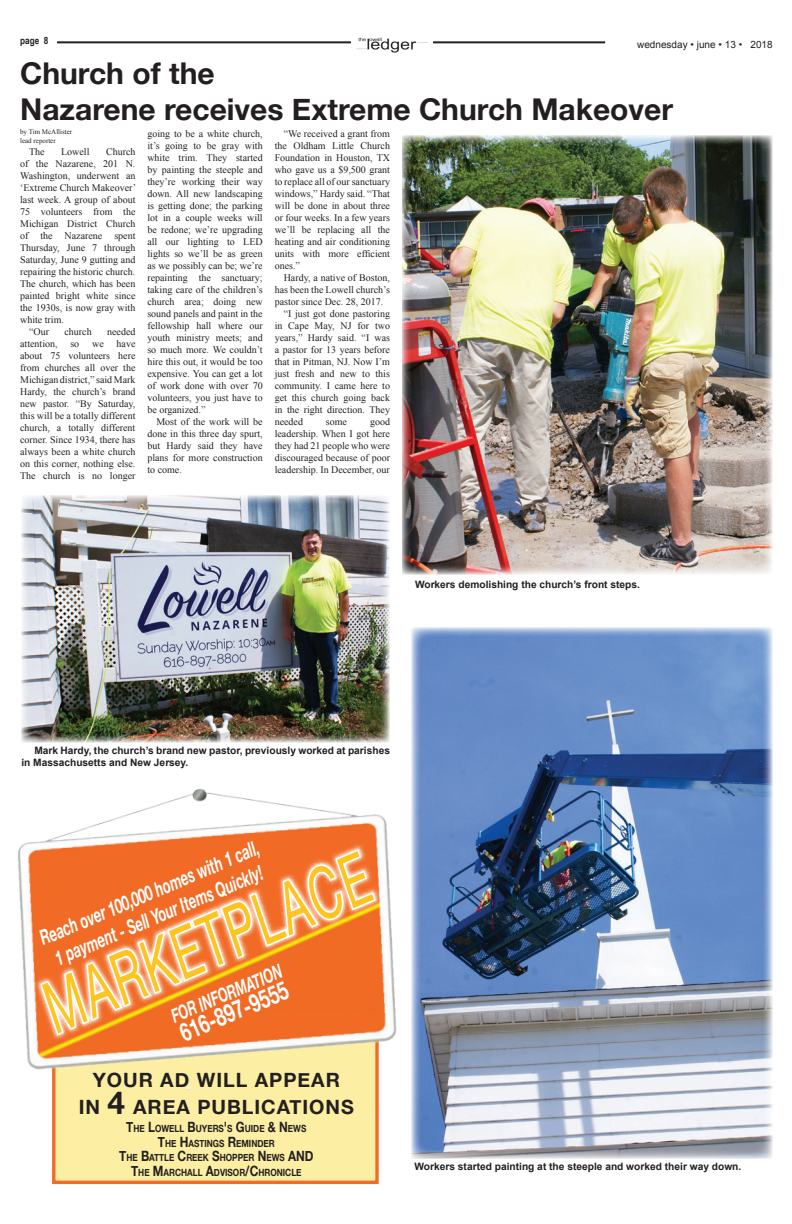
<style>
.page{position:relative;width:792px;height:1224px;background:#fff}
.page>*{position:absolute;margin:0;border:0;box-sizing:border-box;transform-origin:0 0}
.t1{font:71.5px "Helvetica Neue";color:#fec422;scale:.63 1}
.t2{font:700 30px/36px "Helvetica Neue";color:#231f20}
.t3{font:700 25.2px "Helvetica Neue";color:#fff;scale:.72 1}
.t4{font:italic 700 20.5px/24.5px "Helvetica Neue";color:#fff;text-align:center;scale:.64 1}
.t5{font:700 19.7px/27.2px "Helvetica Neue";letter-spacing:.05em;color:#231f20}
.t6{font:italic 700 19.5px "Helvetica Neue";color:#fff;scale:.65 1}
.t7{font:700 10.2px/12.2px "Arial";color:#231f20}
.t8{font:10px/12px "Times New Roman";color:#231f20;text-align:justify}
.t9{font:10px "Arial";color:#231f20}
.t10{font:700 10px "Arial Narrow";color:#231f20}
.t11{font:700 9.9px/14.9px "Helvetica Neue";color:#231f20;text-align:center;scale:.83 1}
.t12{font:7px/8.4px "Times New Roman";color:#231f20}
.s1{font-size:31.6px}
.s2{font-size:14.2px}
</style>
<div class="page">
<img style="left:356px;top:37px;width:72px;height:16px">
<hr style="left:57px;top:41px;width:294px;height:2px;background:#231f20">
<hr style="left:433px;top:41px;width:172px;height:2px;background:#231f20">
<div style="left:52px;top:1008px;width:327px;height:176px;background:#fceea3;border:3px solid #f36c26"></div>
<img style="left:18px;top:789px;width:379px;height:355px">
<svg style="left:35px;top:844px;width:346px;height:197px;background:#f18c55"></svg>
<svg style="left:38px;top:847px;width:340px;height:192px;background:#f38b50"></svg>
<img style="left:411px;top:628px;width:362px;height:530px">
<img style="left:21px;top:495px;width:369px;height:247px">
<img style="left:402px;top:135px;width:371px;height:440px">
<p class="t10" style="left:20px;top:33px;width:30px">page 8</p>
<p class="t9" style="left:637px;top:38px;width:137px">wednesday • june • 13 • 2018</p>
<h2 class="t2" style="left:20px;top:56px;width:654px">Church of the<br>Nazarene receives Extreme Church Makeover</h2>
<p class="t8" style="left:147px;top:127px;width:117px">going to be a white church, it’s going to be gray with white trim. They started by painting the steeple and they’re working their way down. All new landscaping is getting done; the parking lot in a couple weeks will be redone; we’re upgrading all our lighting to LED lights so we’ll be as green as we possibly can be; we’re repainting the sanctuary; taking care of the children’s church area; doing new sound panels and paint in the fellowship hall where our youth ministry meets; and so much more. We couldn’t hire this out, it would be too expensive. You can get a lot of work done with over 70 volunteers, you just have to be organized.”</p>
<p class="t8" style="left:147px;top:415px;width:117px;text-indent:9px">Most of the work will be done in this three day spurt, but Hardy said they have plans for more construction to come.</p>
<p class="t8" style="left:275px;top:127px;width:117px;text-indent:9px">“We received a grant from the Oldham Little Church Foundation in Houston, TX who gave us a $9,500 grant to replace all of our sanctuary windows,” Hardy said. “That will be done in about three or four weeks. In a few years we’ll be replacing all the heating and air conditioning units with more efficient ones.”</p>
<p class="t8" style="left:284px;top:271px;width:108px">Hardy, a native of Boston,</p>
<p class="t8" style="left:275px;top:283px;width:117px">has been the Lowell church’s</p>
<p class="t8" style="left:275px;top:295px;width:110px">pastor since Dec. 28, 2017.</p>
<p class="t8" style="left:284px;top:307px;width:108px">“I just got done pastoring</p>
<p class="t8" style="left:275px;top:319px;width:117px">in Cape May, NJ for two</p>
<p class="t8" style="left:275px;top:331px;width:117px">years,” Hardy said. “I was</p>
<p class="t8" style="left:275px;top:343px;width:117px">a pastor for 13 years before</p>
<p class="t8" style="left:275px;top:355px;width:117px">that in Pitman, NJ. Now I’m</p>
<p class="t8" style="left:275px;top:367px;width:117px">just fresh and new to this</p>
<p class="t8" style="left:275px;top:379px;width:117px">community. I came here to</p>
<p class="t8" style="left:275px;top:391px;width:117px">get this church going back</p>
<p class="t8" style="left:275px;top:403px;width:117px">in the right direction. They</p>
<p class="t8" style="left:275px;top:415px;width:30px">needed</p>
<p class="t8" style="left:326px;top:415px;width:23px">some</p>
<p class="t12" style="left:20px;top:128px;width:54px">by Tim McAllister lead reporter</p>
<p class="t8" style="left:29px;top:145px;width:17px">The</p>
<p class="t8" style="left:61px;top:145px;width:30px">Lowell</p>
<p class="t8" style="left:106px;top:145px;width:31px">Church</p>
<p class="t8" style="left:20px;top:157px;width:117px">of the Nazarene, 201 N.</p>
<p class="t8" style="left:20px;top:169px;width:117px">Washington, underwent an</p>
<p class="t8" style="left:20px;top:181px;width:118px">‘Extreme Church Makeover’</p>
<p class="t8" style="left:20px;top:193px;width:117px">last week. A group of about</p>
<p class="t8" style="left:20px;top:205px;width:117px">75 volunteers from the</p>
<p class="t8" style="left:20px;top:217px;width:117px">Michigan District Church</p>
<p class="t8" style="left:20px;top:229px;width:117px">of the Nazarene spent</p>
<p class="t8" style="left:20px;top:241px;width:117px">Thursday, June 7 through</p>
<p class="t8" style="left:20px;top:253px;width:117px">Saturday, June 9 gutting and</p>
<p class="t8" style="left:20px;top:265px;width:117px">repairing the historic church.</p>
<p class="t8" style="left:20px;top:277px;width:117px">The church, which has been</p>
<p class="t8" style="left:20px;top:289px;width:117px">painted bright white since</p>
<p class="t8" style="left:20px;top:301px;width:117px">the 1930s, is now gray with</p>
<p class="t8" style="left:20px;top:313px;width:45px">white trim.</p>
<p class="t8" style="left:29px;top:325px;width:21px">“Our</p>
<p class="t8" style="left:65px;top:325px;width:29px">church</p>
<p class="t8" style="left:107px;top:325px;width:30px">needed</p>
<p class="t8" style="left:20px;top:337px;width:39px">attention,</p>
<p class="t8" style="left:70px;top:337px;width:10px">so</p>
<p class="t8" style="left:92px;top:337px;width:13px">we</p>
<p class="t8" style="left:20px;top:337px;width:117px;text-indent:96px">have about 75 volunteers here from churches all over the Michigan district,” said Mark Hardy, the church’s brand new pastor. “By Saturday, this will be a totally different church, a totally different corner. Since 1934, there has always been a white church on this corner, nothing else.<br>The church is no longer</p>
<p class="t8" style="left:275px;top:415px;width:117px;text-indent:95px">good leadership. When I got here they had 21 people who were discouraged because of poor leadership. In December, our</p>
<p class="t7" style="left:415px;top:578px;width:227px">Workers demolishing the church’s front steps.</p>
<p class="t7" style="left:21px;top:744px;width:370px;text-indent:13px">Mark Hardy, the church’s brand new pastor, previously worked at parishes in Massachusetts and New Jersey.</p>
<h3 class="t4" style="left:36px;top:928px;width:371px;rotate:-23deg">Reach over 100,000 homes with 1 call,<br>1 payment - Sell Your Items Quickly!</h3>
<h3 class="t6" style="left:166px;top:1003px;width:184px;rotate:-23deg">FOR INFORMATION</h3>
<h1 class="t1" style="left:25px;top:964px;width:554px;rotate:-23deg">MARKETPLACE</h1>
<h3 class="t3" style="left:173px;top:1016px;width:162px;rotate:-23deg">616-897-9555</h3>
<h3 class="t5" style="left:79px;top:1067px;width:263px;text-indent:14px">Your ad will appear in <span class="s1">4</span> area PU BLICATION</h3>
<h3 class="t5" style="left:341px;top:1094px;width:14px">S</h3>
<p class="t11" style="left:119px;top:1121px;width:234px"><span class="s2">T</span>HE <span class="s2">L</span>OWELL <span class="s2">B</span>UYERS<span class="s2">'</span>S <span class="s2">G</span>UIDE <span class="s2">&amp; N</span>EWS<br><span class="s2">T</span>HE <span class="s2">H</span>ASTINGS <span class="s2">R</span>EMINDER<br><span class="s2">T</span>HE <span class="s2">B</span>ATTLE <span class="s2">C</span>REEK <span class="s2">S</span>HOPPER <span class="s2">N</span>EWS <span class="s2">AND<br>T</span>HE <span class="s2">M</span>ARCHALL <span class="s2">A</span>DVISOR<span class="s2">/C</span>HRONICLE</p>
<p class="t7" style="left:415px;top:1161px;width:328px">Workers started painting at the steeple and worked their way down.</p>
</div>
